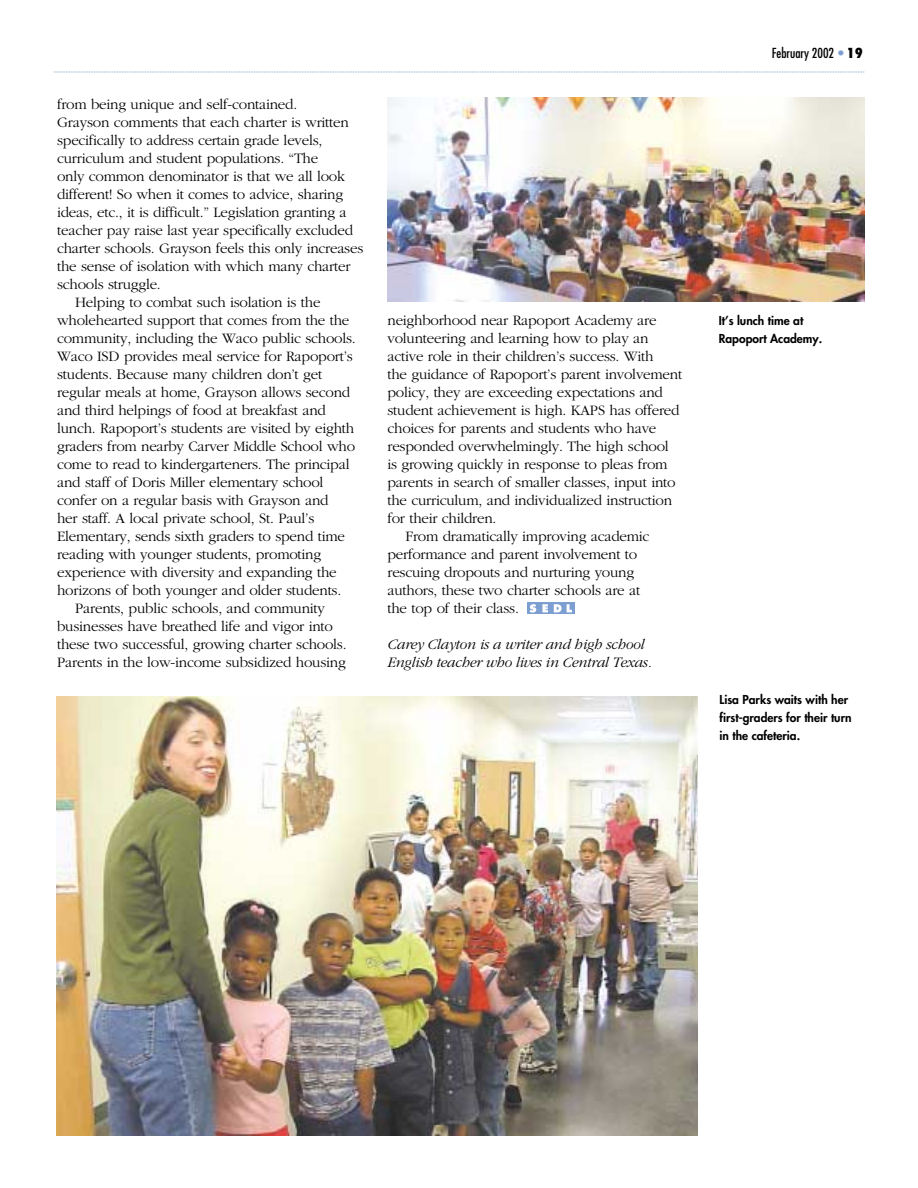
<style>
.page{position:relative;width:918px;height:1188px;background:#fff}
.page>*{position:absolute;margin:0;border:0;box-sizing:border-box;transform-origin:0 0}
.t1{font:300 15px "Garamond";letter-spacing:-.015em;color:#000}
.t2{font:italic 300 15px/18px "Garamond";letter-spacing:-.015em;color:#000}
.t3{font:condensed 13.5px "Futura";color:#000}
.t4{font:800 12px/18px "Futura";color:#000}
.s1{font-weight:800;color:#7c9ed1}
.s2{font-weight:800}
</style>
<div class="page">
<img style="left:387px;top:97px;width:477px;height:205px">
<svg style="left:54px;top:72px;width:811px;height:1px"></svg>
<div style="left:527px;top:603px;width:12px;height:11px;background:#7c9ed1"></div>
<svg style="left:540px;top:603px;width:11px;height:11px"></svg>
<svg style="left:552px;top:603px;width:11px;height:11px"></svg>
<svg style="left:564px;top:603px;width:11px;height:11px"></svg>
<svg style="left:530px;top:604px;width:6px;height:9px"></svg>
<svg style="left:542px;top:604px;width:6px;height:8px"></svg>
<svg style="left:554px;top:604px;width:18px;height:8px"></svg>
<img style="left:56px;top:696px;width:642px;height:439px">
<p class="t1" style="left:57px;top:99px;width:242px">from being unique and self-contained.</p>
<p class="t1" style="left:57px;top:117px;width:293px">Grayson comments that each charter is written</p>
<p class="t1" style="left:57px;top:135px;width:267px">specifically to address certain grade levels,</p>
<p class="t1" style="left:57px;top:153px;width:263px">curriculum and student populations. “The</p>
<p class="t1" style="left:57px;top:171px;width:290px">only common denominator is that we all look</p>
<p class="t1" style="left:57px;top:189px;width:288px">different! So when it comes to advice, sharing</p>
<p class="t1" style="left:57px;top:207px;width:291px">ideas, etc., it is difficult.” Legislation granting a</p>
<p class="t1" style="left:57px;top:225px;width:297px">teacher pay raise last year specifically excluded</p>
<p class="t1" style="left:57px;top:243px;width:308px">charter schools. Grayson feels this only increases</p>
<p class="t1" style="left:57px;top:261px;width:295px">the sense of isolation with which many charter</p>
<p class="t1" style="left:57px;top:279px;width:105px">schools struggle.</p>
<p class="t1" style="left:75px;top:297px;width:247px">Helping to combat such isolation is the</p>
<p class="t1" style="left:57px;top:315px;width:294px">wholehearted support that comes from the the</p>
<p class="t1" style="left:57px;top:333px;width:300px">community, including the Waco public schools.</p>
<p class="t1" style="left:57px;top:351px;width:297px">Waco ISD provides meal service for Rapoport’s</p>
<p class="t1" style="left:57px;top:369px;width:267px">students. Because many children don’t get</p>
<p class="t1" style="left:57px;top:387px;width:295px">regular meals at home, Grayson allows second</p>
<p class="t1" style="left:57px;top:405px;width:270px">and third helpings of food at breakfast and</p>
<p class="t1" style="left:57px;top:423px;width:299px">lunch. Rapoport’s students are visited by eighth</p>
<p class="t1" style="left:57px;top:441px;width:299px">graders from nearby Carver Middle School who</p>
<p class="t1" style="left:57px;top:459px;width:294px">come to read to kindergarteners. The principal</p>
<p class="t1" style="left:57px;top:477px;width:268px">and staff of Doris Miller elementary school</p>
<p class="t1" style="left:57px;top:495px;width:273px">confer on a regular basis with Grayson and</p>
<p class="t1" style="left:57px;top:513px;width:259px">her staff. A local private school, St. Paul’s</p>
<p class="t1" style="left:57px;top:531px;width:289px">Elementary, sends sixth graders to spend time</p>
<p class="t1" style="left:57px;top:549px;width:266px">reading with younger students, promoting</p>
<p class="t1" style="left:57px;top:567px;width:281px">experience with diversity and expanding the</p>
<p class="t1" style="left:57px;top:585px;width:286px">horizons of both younger and older students.</p>
<p class="t1" style="left:75px;top:603px;width:251px">Parents, public schools, and community</p>
<p class="t1" style="left:57px;top:621px;width:277px">businesses have breathed life and vigor into</p>
<p class="t1" style="left:57px;top:639px;width:291px">these two successful, growing charter schools.</p>
<p class="t1" style="left:57px;top:657px;width:290px">Parents in the low-income subsidized housing</p>
<p class="t1" style="left:387px;top:314px;width:271px">neighborhood near Rapoport Academy are</p>
<p class="t1" style="left:387px;top:332px;width:263px">volunteering and learning how to play an</p>
<p class="t1" style="left:387px;top:350px;width:267px">active role in their children’s success. With</p>
<p class="t1" style="left:387px;top:368px;width:296px">the guidance of Rapoport’s parent involvement</p>
<p class="t1" style="left:387px;top:386px;width:277px">policy, they are exceeding expectations and</p>
<p class="t1" style="left:387px;top:404px;width:294px">student achievement is high. KAPS has offered</p>
<p class="t1" style="left:387px;top:422px;width:270px">choices for parents and students who have</p>
<p class="t1" style="left:387px;top:440px;width:283px">responded overwhelmingly. The high school</p>
<p class="t1" style="left:387px;top:458px;width:281px">is growing quickly in response to pleas from</p>
<p class="t1" style="left:387px;top:476px;width:290px">parents in search of smaller classes, input into</p>
<p class="t1" style="left:387px;top:494px;width:286px">the curriculum, and individualized instruction</p>
<p class="t1" style="left:387px;top:512px;width:110px">for their children.</p>
<p class="t1" style="left:405px;top:530px;width:246px">From dramatically improving academic</p>
<p class="t1" style="left:387px;top:548px;width:251px">performance and parent involvement to</p>
<p class="t1" style="left:387px;top:566px;width:248px">rescuing dropouts and nurturing young</p>
<p class="t1" style="left:387px;top:584px;width:254px">authors, these two charter schools are at</p>
<p class="t1" style="left:387px;top:602px;width:133px">the top of their class.</p>
<p class="t2" style="left:387px;top:636px;width:266px">Carey Clayton is a writer and high school<br>English teacher who lives in Central Texas.</p>
<p class="t3" style="left:772px;top:46px;width:93px">February 2002 <span class="s1">•</span> <span class="s2">19</span></p>
<p class="t4" style="left:719px;top:313px;width:105px">It’s lunch time at<br>Rapoport Academy.</p>
<p class="t4" style="left:720px;top:691px;width:134px">Lisa Parks waits with her first-graders for their turn in the cafeteria.</p>
</div>
